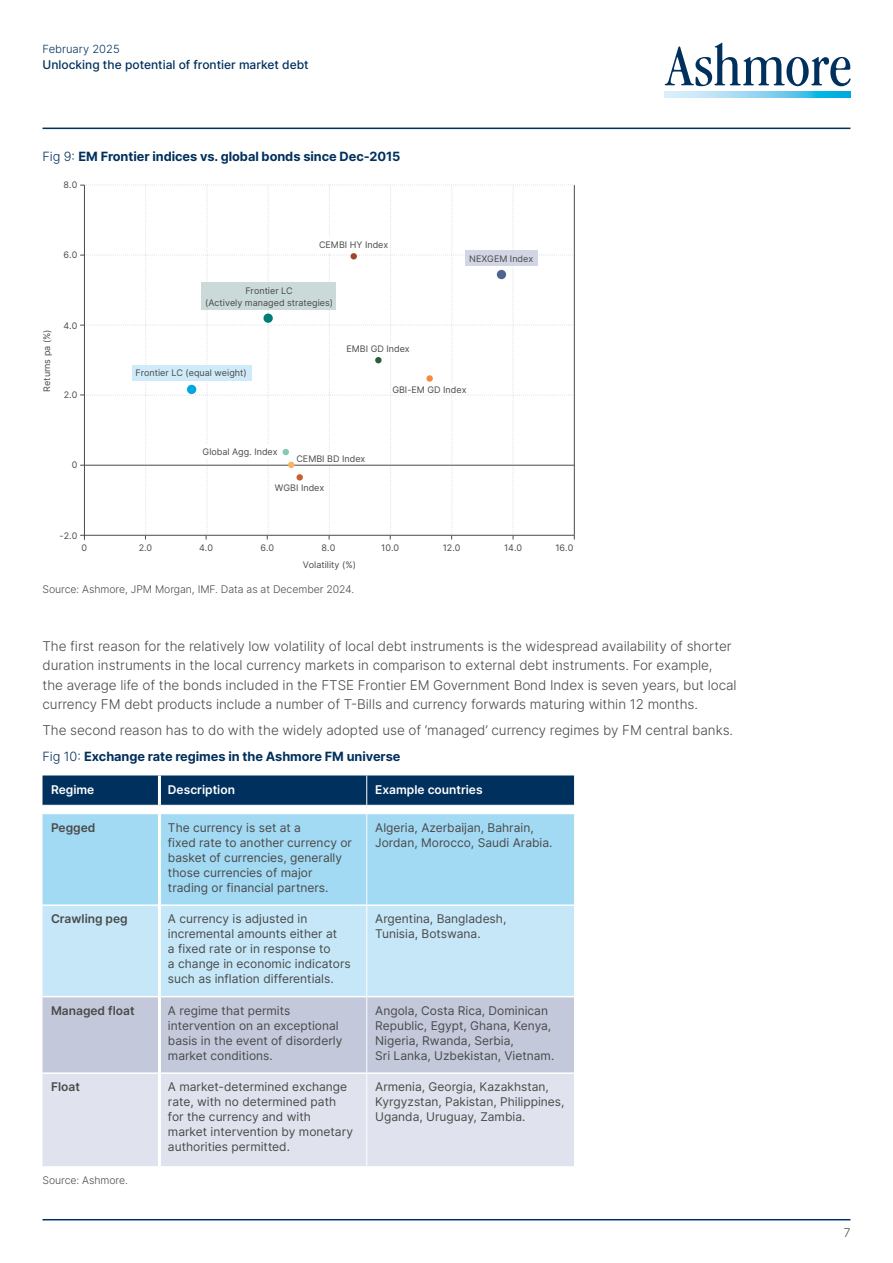
<style>
.page{position:relative;width:893px;height:1263px;background:#fff}
.page>*{position:absolute;margin:0;border:0;box-sizing:border-box;transform-origin:0 0}
.t1{font:300 13.5px/19.5px "Inter";letter-spacing:-.005em;color:#4a4a49}
.t2{font:700 12.75px "Inter";letter-spacing:-.005em;color:#00305d}
.t3{font:12px/15px "Inter";color:#4a4a49}
.t4{font:500 12px "Inter";color:#00305d}
.t5{font:600 12px "Inter";color:#4a4a49}
.t6{font:600 12px "Inter";color:#fff}
.t7{font:300 12px "Inter";color:#4a4a49}
.t8{font:300 11.25px "Inter";color:#00305d}
.t9{font:300 10.5px "Inter";letter-spacing:-.005em;color:#4a4a49}
.t10{font:9px/12px "Inter";color:#4a4a49;text-align:center}
.s1{font-weight:300}
</style>
<div class="page">
<svg style="left:665px;top:43px;width:185px;height:43px"></svg>
<svg style="left:665px;top:92px;width:185px;height:6px"></svg>
<hr style="left:43px;top:128px;width:807px;height:1px;background:#00305d">
<hr style="left:43px;top:1219px;width:807px;height:1px;background:#00305d">
<svg style="left:43px;top:775px;width:531px;height:30px;background:#063560"></svg>
<div style="left:43px;top:814px;width:531px;height:90px;background:#a2d9f3"></div>
<div style="left:43px;top:906px;width:531px;height:90px;background:#c5e7f8"></div>
<div style="left:43px;top:997px;width:531px;height:75px;background:#c3c8db"></div>
<div style="left:43px;top:1074px;width:531px;height:92px;background:#e0e3ed"></div>
<hr style="left:158px;top:775px;width:3px;height:30px;background:#fff">
<hr style="left:366px;top:775px;width:1px;height:30px;background:#fff">
<hr style="left:366px;top:814px;width:1px;height:91px;background:#fff">
<hr style="left:366px;top:905px;width:1px;height:92px;background:#fff">
<hr style="left:366px;top:997px;width:1px;height:76px;background:#fff">
<hr style="left:366px;top:1073px;width:1px;height:93px;background:#fff">
<hr style="left:158px;top:814px;width:3px;height:91px;background:#fff">
<hr style="left:158px;top:905px;width:3px;height:92px;background:#fff">
<hr style="left:158px;top:997px;width:3px;height:76px;background:#fff">
<hr style="left:158px;top:1073px;width:3px;height:93px;background:#fff">
<hr style="left:84px;top:185px;width:1px;height:355px;background:#4a4a49">
<svg style="left:80px;top:185px;width:495px;height:354px"></svg>
<div style="left:296px;top:474px;width:7px;height:7px;background:#c95e30;border-radius:50%"></div>
<div style="left:201px;top:283px;width:135px;height:27px;background:#cadad9"></div>
<div style="left:132px;top:365px;width:119px;height:15px;background:#cfebf9"></div>
<div style="left:374px;top:342px;width:45px;height:13px;background:#fff"></div>
<div style="left:309px;top:237px;width:33px;height:14px;background:#fff"></div>
<div style="left:446px;top:383px;width:32px;height:11px;background:#fff"></div>
<div style="left:322px;top:452px;width:45px;height:11px;background:#fff"></div>
<div style="left:196px;top:444px;width:83px;height:15px;background:#fff"></div>
<div style="left:465px;top:250px;width:72px;height:16px;background:#d2d5e4"></div>
<p class="t8" style="left:43px;top:41px;width:79px">February 2025</p>
<p class="t4" style="left:43px;top:56px;width:268px">Unlocking the potential of frontier market debt</p>
<p class="t2" style="left:43px;top:147px;width:359px"><span class="s1">Fig 9:</span> EM Frontier indices vs. global bonds since Dec-2015</p>
<p class="t10" style="left:64px;top:180px;width:15px">8.0</p>
<p class="t10" style="left:64px;top:250px;width:15px">6.0</p>
<p class="t10" style="left:42px;top:392px;width:64px;rotate:-90deg">Returns pa (%)</p>
<p class="t10" style="left:63px;top:320px;width:15px">4.0</p>
<p class="t10" style="left:64px;top:390px;width:15px">2.0</p>
<p class="t10" style="left:319px;top:240px;width:71px">CEMBI HY Index</p>
<p class="t10" style="left:205px;top:285px;width:129px">Frontier LC<br>(Actively managed strategies)</p>
<p class="t10" style="left:136px;top:368px;width:113px">Frontier LC (equal weight)</p>
<p class="t10" style="left:346px;top:343px;width:65px">EMBI GD Index</p>
<p class="t10" style="left:469px;top:253px;width:66px">NEXGEM Index</p>
<p class="t10" style="left:392px;top:384px;width:76px">GBI-EM GD Index</p>
<p class="t10" style="left:72px;top:460px;width:7px">0</p>
<p class="t10" style="left:60px;top:531px;width:19px">-2.0</p>
<p class="t10" style="left:203px;top:447px;width:77px">Global Agg. Index</p>
<p class="t10" style="left:296px;top:453px;width:71px">CEMBI BD Index</p>
<p class="t10" style="left:275px;top:483px;width:51px">WGBI Index</p>
<p class="t10" style="left:82px;top:542px;width:7px">0</p>
<p class="t10" style="left:139px;top:542px;width:15px">2.0</p>
<p class="t10" style="left:199px;top:542px;width:15px">4.0</p>
<p class="t10" style="left:381px;top:542px;width:19px">10.0</p>
<p class="t10" style="left:260px;top:542px;width:15px">6.0</p>
<p class="t10" style="left:322px;top:542px;width:15px">8.0</p>
<p class="t10" style="left:443px;top:542px;width:19px">12.0</p>
<p class="t10" style="left:504px;top:542px;width:20px">14.0</p>
<p class="t10" style="left:555px;top:542px;width:19px">16.0</p>
<p class="t10" style="left:303px;top:560px;width:55px">Volatility (%)</p>
<p class="t9" style="left:43px;top:581px;width:313px">Source: Ashmore, JPM Morgan, IMF. Data as at December 2024.</p>
<p class="t1" style="left:43px;top:636px;width:696px">The first reason for the relatively low volatility of local debt instruments is the widespread availability of shorter duration instruments in the local currency markets in comparison to external debt instruments. For example,<br>the average life of the bonds included in the FTSE Frontier EM Government Bond Index is seven years, but local currency FM debt products include a number of T-Bills and currency forwards maturing within 12 months.</p>
<p class="t1" style="left:43px;top:720px;width:692px">The second reason has to do with the widely adopted use of ‘managed’ currency regimes by FM central banks.</p>
<p class="t2" style="left:43px;top:747px;width:359px"><span class="s1">Fig 10:</span> Exchange rate regimes in the Ashmore FM universe</p>
<p class="t6" style="left:51px;top:781px;width:45px">Regime</p>
<p class="t6" style="left:168px;top:781px;width:69px">Description</p>
<p class="t6" style="left:375px;top:781px;width:109px">Example countries</p>
<p class="t5" style="left:51px;top:819px;width:46px">Pegged</p>
<p class="t3" style="left:168px;top:820px;width:186px">The currency is set at a<br>fixed rate to another currency or basket of currencies, generally those currencies of major trading or financial partners.</p>
<p class="t3" style="left:375px;top:820px;width:179px">Algeria, Azerbaijan, Bahrain,<br>Jordan, Morocco, Saudi Arabia.</p>
<p class="t5" style="left:51px;top:910px;width:78px">Crawling peg</p>
<p class="t3" style="left:168px;top:911px;width:184px">A currency is adjusted in incremental amounts either at<br>a fixed rate or in response to<br>a change in economic indicators such as inflation differentials.</p>
<p class="t3" style="left:375px;top:911px;width:133px">Argentina, Bangladesh,<br>Tunisia, Botswana.</p>
<p class="t5" style="left:51px;top:1001px;width:85px">Managed float</p>
<p class="t3" style="left:168px;top:1002px;width:176px">A regime that permits intervention on an exceptional basis in the event of disorderly market conditions.</p>
<p class="t3" style="left:375px;top:1002px;width:181px">Angola, Costa Rica, Dominican<br>Republic, Egypt, Ghana, Kenya,<br>Nigeria, Rwanda, Serbia,<br>Sri Lanka, Uzbekistan, Vietnam.</p>
<p class="t5" style="left:51px;top:1078px;width:30px">Float</p>
<p class="t3" style="left:168px;top:1079px;width:187px">A market-determined exchange rate, with no determined path for the currency and with market intervention by monetary authorities permitted.</p>
<p class="t3" style="left:375px;top:1079px;width:191px">Armenia, Georgia, Kazakhstan,<br>Kyrgyzstan, Pakistan, Philippines,<br>Uganda, Uruguay, Zambia.</p>
<p class="t9" style="left:43px;top:1172px;width:87px">Source: Ashmore.</p>
<p class="t7" style="left:844px;top:1224px;width:8px">7</p>
</div>
